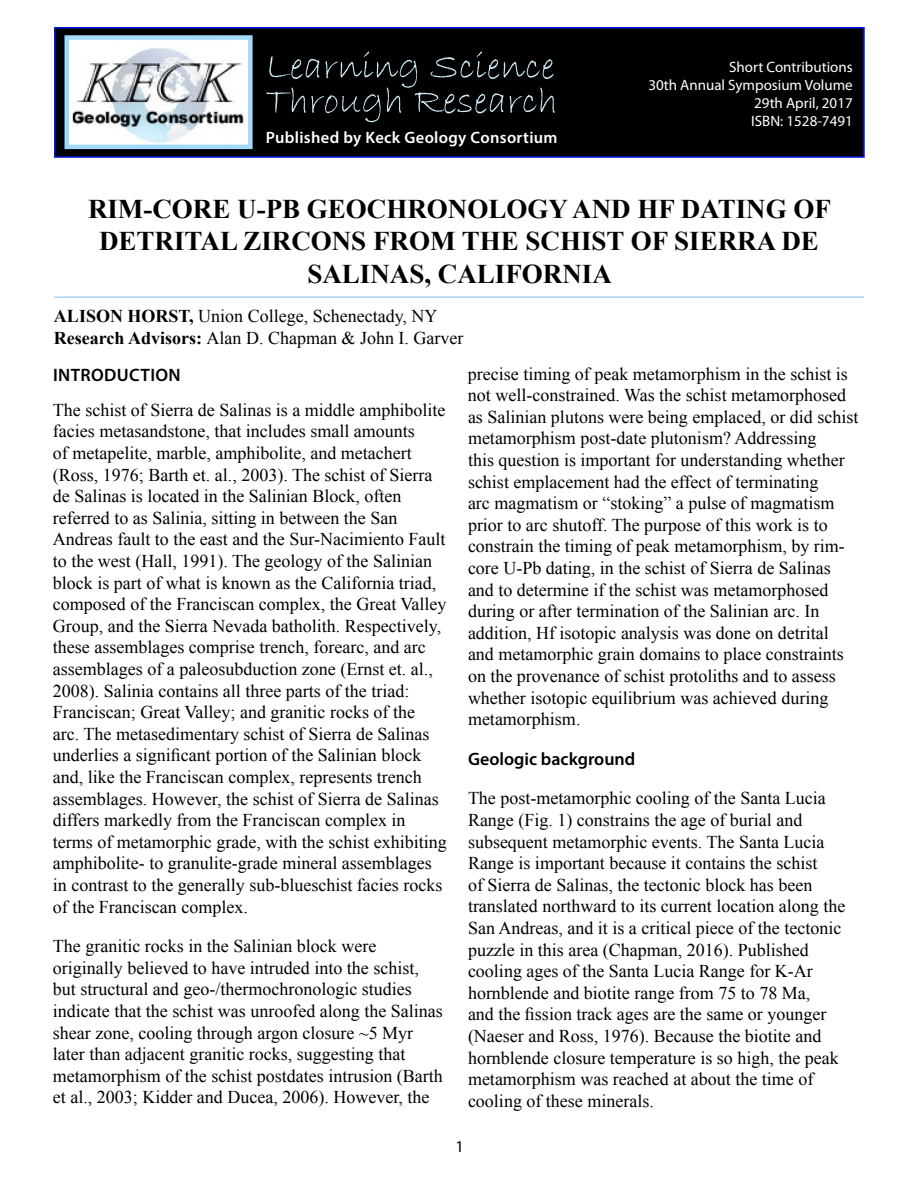
<style>
.page{position:relative;width:918px;height:1188px;background:#fff}
.page>*{position:absolute;margin:0;border:0;box-sizing:border-box;transform-origin:0 0}
.t1{font:700 27px/32.4px "Times New Roman";color:#000;text-align:center}
.t2{font:18px/21.6px "Times New Roman";color:#000}
.t3{font:600 18px "Myriad Pro";color:#000}
.t4{font:600 18px "Myriad Pro";letter-spacing:.02em;color:#000}
.t5{font:600 16.5px "Myriad Pro";letter-spacing:.02em;color:#fff}
.t6{font:16.5px "Myriad Pro";color:#000}
.t7{font:15px/18px "Myriad Pro";color:#fff;text-align:right}
.s1{font-weight:700}
</style>
<div class="page">
<div style="left:55px;top:28px;width:809px;height:129px;background:#000"></div>
<div style="left:54px;top:27px;width:811px;height:131px;border:2px solid #001ae6"></div>
<img style="left:71px;top:41px;width:176px;height:102px">
<div style="left:65px;top:35px;width:188px;height:114px;border:5px solid #a2d8f9"></div>
<svg style="left:266px;top:51px;width:289px;height:71px"></svg>
<hr style="left:54px;top:296px;width:810px;height:2px;background:#a2d8f9">
<p class="t5" style="left:266px;top:131px;width:293px">Published by Keck Geology Consortium</p>
<p class="t7" style="left:648px;top:59px;width:206px">Short Contributions<br>30th Annual Symposium Volume<br>29th April, 2017<br>ISBN: 1528-7491</p>
<h1 class="t1" style="left:88px;top:195px;width:745px">RIM-CORE U-PB GEOCHRONOLOGY AND HF DATING OF<br>DETRITAL ZIRCONS FROM THE SCHIST OF SIERRA DE<br>SALINAS, CALIFORNIA</h1>
<p class="t2" style="left:54px;top:307px;width:411px"><span class="s1">ALISON HORST,</span> Union College, Schenectady, NY<br><span class="s1">Research Advisors:</span> Alan D. Chapman &amp; John I. Garver</p>
<p class="t4" style="left:53px;top:368px;width:129px">INTRODUCTION</p>
<p class="t2" style="left:53px;top:401px;width:395px">The schist of Sierra de Salinas is a middle amphibolite facies metasandstone, that includes small amounts<br>of metapelite, marble, amphibolite, and metachert (Ross, 1976; Barth et. al., 2003). The schist of Sierra de Salinas is located in the Salinian Block, often referred to as Salinia, sitting in between the San Andreas fault to the east and the Sur-Nacimiento Fault to the west (Hall, 1991). The geology of the Salinian block is part of what is known as the California triad, composed of the Franciscan complex, the Great Valley Group, and the Sierra Nevada batholith. Respectively, these assemblages comprise trench, forearc, and arc assemblages of a paleosubduction zone (Ernst et. al., 2008). Salinia contains all three parts of the triad:<br>Franciscan; Great Valley; and granitic rocks of the<br>arc. The metasedimentary schist of Sierra de Salinas underlies a significant portion of the Salinian block and, like the Franciscan complex, represents trench assemblages. However, the schist of Sierra de Salinas differs markedly from the Franciscan complex in terms of metamorphic grade, with the schist exhibiting amphibolite- to granulite-grade mineral assemblages in contrast to the generally sub-blueschist facies rocks of the Franciscan complex.</p>
<p class="t2" style="left:53px;top:937px;width:391px">The granitic rocks in the Salinian block were originally believed to have intruded into the schist, but structural and geo-/thermochronologic studies indicate that the schist was unroofed along the Salinas shear zone, cooling through argon closure ~5 Myr later than adjacent granitic rocks, suggesting that metamorphism of the schist postdates intrusion (Barth et al., 2003; Kidder and Ducea, 2006). However, the</p>
<p class="t2" style="left:468px;top:365px;width:392px">precise timing of peak metamorphism in the schist is not well-constrained. Was the schist metamorphosed as Salinian plutons were being emplaced, or did schist metamorphism post-date plutonism? Addressing<br>this question is important for understanding whether schist emplacement had the effect of terminating<br>arc magmatism or “stoking” a pulse of magmatism prior to arc shutoff. The purpose of this work is to constrain the timing of peak metamorphism, by rim&shy;core U-Pb dating, in the schist of Sierra de Salinas and to determine if the schist was metamorphosed during or after termination of the Salinian arc. In addition, Hf isotopic analysis was done on detrital and metamorphic grain domains to place constraints on the provenance of schist protoliths and to assess whether isotopic equilibrium was achieved during metamorphism.</p>
<p class="t3" style="left:468px;top:752px;width:169px">Geologic background</p>
<p class="t2" style="left:468px;top:789px;width:379px">The post-metamorphic cooling of the Santa Lucia Range (Fig. 1) constrains the age of burial and subsequent metamorphic events. The Santa Lucia Range is important because it contains the schist<br>of Sierra de Salinas, the tectonic block has been translated northward to its current location along the San Andreas, and it is a critical piece of the tectonic puzzle in this area (Chapman, 2016). Published cooling ages of the Santa Lucia Range for K-Ar hornblende and biotite range from 75 to 78 Ma,<br>and the fission track ages are the same or younger (Naeser and Ross, 1976). Because the biotite and hornblende closure temperature is so high, the peak metamorphism was reached at about the time of cooling of these minerals.</p>
<p class="t6" style="left:456px;top:1140px;width:10px">1</p>
</div>
